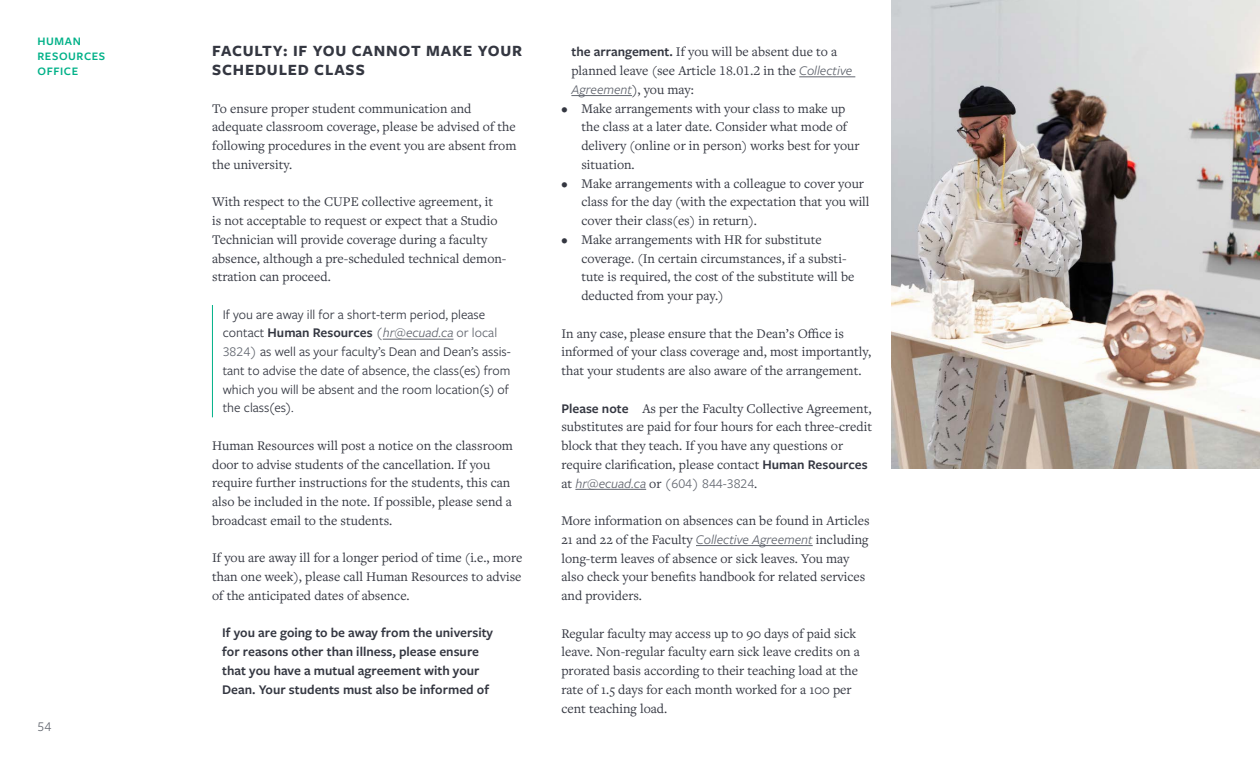
<style>
.page{position:relative;width:1260px;height:765px;background:#fff}
.page>*{position:absolute;margin:0;border:0;box-sizing:border-box;transform-origin:0 0}
.t1{font:700 16.25px/18.8px "Freight Sans Pro";letter-spacing:.05em;color:#343741}
.Text{font:13.75px/18.8px "Freight Text Pro";color:#343741}
.Table{font:13.75px/18.8px "Freight Sans Pro";color:#343741}
.Table-2{font:600 13.75px/18.8px "Freight Sans Pro";color:#343741}
.Table-3{font:13.75px/18.8px "Freight Text Pro";color:#343741}
.t2{font:13.75px "Freight Sans Pro";color:#62666f}
.Text-2{font:600 11.88px "Freight Sans Pro";letter-spacing:.05em;color:#00b188}
.s1{font-weight:600}
.s2{color:#62666f}
.s3{font-style:italic;color:#62666f}
.s4{font-family:"Freight Sans Pro";font-weight:600}
.s5{font-family:"Freight Sans Pro";font-style:italic;color:#62666f}
.s6{font-family:"Freight Sans Pro";color:#62666f}
</style>
<div class="page">
<hr style="left:212px;top:305px;width:1px;height:112px;background:#00b188">
<hr style="left:383px;top:339px;width:71px;height:1px;background:#62666f">
<img style="left:892px;top:0;width:368px;height:469px">
<hr style="left:799px;top:77px;width:56px;height:1px;background:#62666f">
<hr style="left:571px;top:95px;width:61px;height:1px;background:#62666f">
<hr style="left:575px;top:489px;width:71px;height:1px;background:#62666f">
<hr style="left:696px;top:545px;width:117px;height:1px;background:#62666f">
<p class="Text-2" style="left:38px;top:33px;width:45px">HUMAN</p>
<p class="Text-2" style="left:38px;top:48px;width:69px">RESOURCES</p>
<p class="Text-2" style="left:38px;top:63px;width:42px">OFFICE</p>
<p class="t2" style="left:38px;top:718px;width:15px">54</p>
<h3 class="t1" style="left:212px;top:41px;width:312px">FACULTY: IF YOU CANNOT MAKE YOUR<br>SCHEDULED CLASS</h3>
<p class="Text" style="left:212px;top:98px;width:306px">To ensure proper student communication and adequate classroom coverage, please be advised of the following procedures in the event you are absent from the university.</p>
<p class="Text" style="left:212px;top:192px;width:296px">With respect to the CUPE collective agreement, it<br>is not acceptable to request or expect that a Studio Technician will provide coverage during a faculty absence, although a pre-scheduled technical demon&shy;stration can proceed.</p>
<p class="Table" style="left:223px;top:304px;width:290px">If you are away ill for a short-term period, please contact <span class="s1">Human Resources</span> <span class="s2">(</span><span class="s3">hr@ecuad.ca</span> <span class="s2">or local 3824)</span> as well as your faculty’s Dean and Dean’s assis&shy;tant to advise the date of absence, the class(es) from which you will be absent and the room location(s) of the class(es).</p>
<p class="Text" style="left:212px;top:436px;width:302px">Human Resources will post a notice on the classroom door to advise students of the cancellation. If you require further instructions for the students, this can also be included in the note. If possible, please send a broadcast email to the students.</p>
<p class="Text" style="left:212px;top:548px;width:312px;text-align:justify">If you are away ill for a longer period of time (i.e., more than one week), please call Human Resources to advise of the anticipated dates of absence.</p>
<p class="Table-2" style="left:222px;top:623px;width:273px">If you are going to be away from the university for reasons other than illness, please ensure that you have a mutual agreement with your Dean. Your students must also be informed of</p>
<p class="Table-3" style="left:571px;top:42px;width:282px"><span class="s4">the arrangement.</span> If you will be absent due to a planned leave (see Article 18.01.2 in the <span class="s5">Collective<br>Agreement</span>), you may:</p>
<p class="Text" style="left:581px;top:98px;width:280px;text-indent:-20px"><span class="s4">•</span> Make arrangements with your class to make up the class at a later date. Consider what mode of delivery (online or in person) works best for your situation.</p>
<p class="Text" style="left:581px;top:173px;width:290px;text-indent:-20px"><span class="s4">•</span> Make arrangements with a colleague to cover your class for the day (with the expectation that you will cover their class(es) in return).</p>
<p class="Text" style="left:581px;top:229px;width:274px;text-indent:-20px"><span class="s4">•</span> Make arrangements with HR for substitute coverage. (In certain circumstances, if a substi&shy;tute is required, the cost of the substitute will be deducted from your pay.)</p>
<p class="Text" style="left:561px;top:323px;width:311px">In any case, please ensure that the Dean’s Office is informed of your class coverage and, most importantly, that your students are also aware of the arrangement.</p>
<p class="Text" style="left:561px;top:398px;width:312px"><span class="s4">Please note</span> As per the Faculty Collective Agreement, substitutes are paid for four hours for each three-credit block that they teach. If you have any questions or require clarification, please contact <span class="s4">Human Resources </span>at <span class="s5">hr@ecuad.ca</span> or <span class="s6">(604) 844-3824</span>.</p>
<p class="Text" style="left:561px;top:511px;width:310px">More information on absences can be found in Articles 21 and 22 of the Faculty <span class="s5">Collective Agreement</span> including long-term leaves of absence or sick leaves. You may also check your benefits handbook for related services and providers.</p>
<p class="Text" style="left:561px;top:623px;width:300px">Regular faculty may access up to 90 days of paid sick leave. Non-regular faculty earn sick leave credits on a prorated basis according to their teaching load at the rate of 1.5 days for each month worked for a 100 per cent teaching load.</p>
</div>
